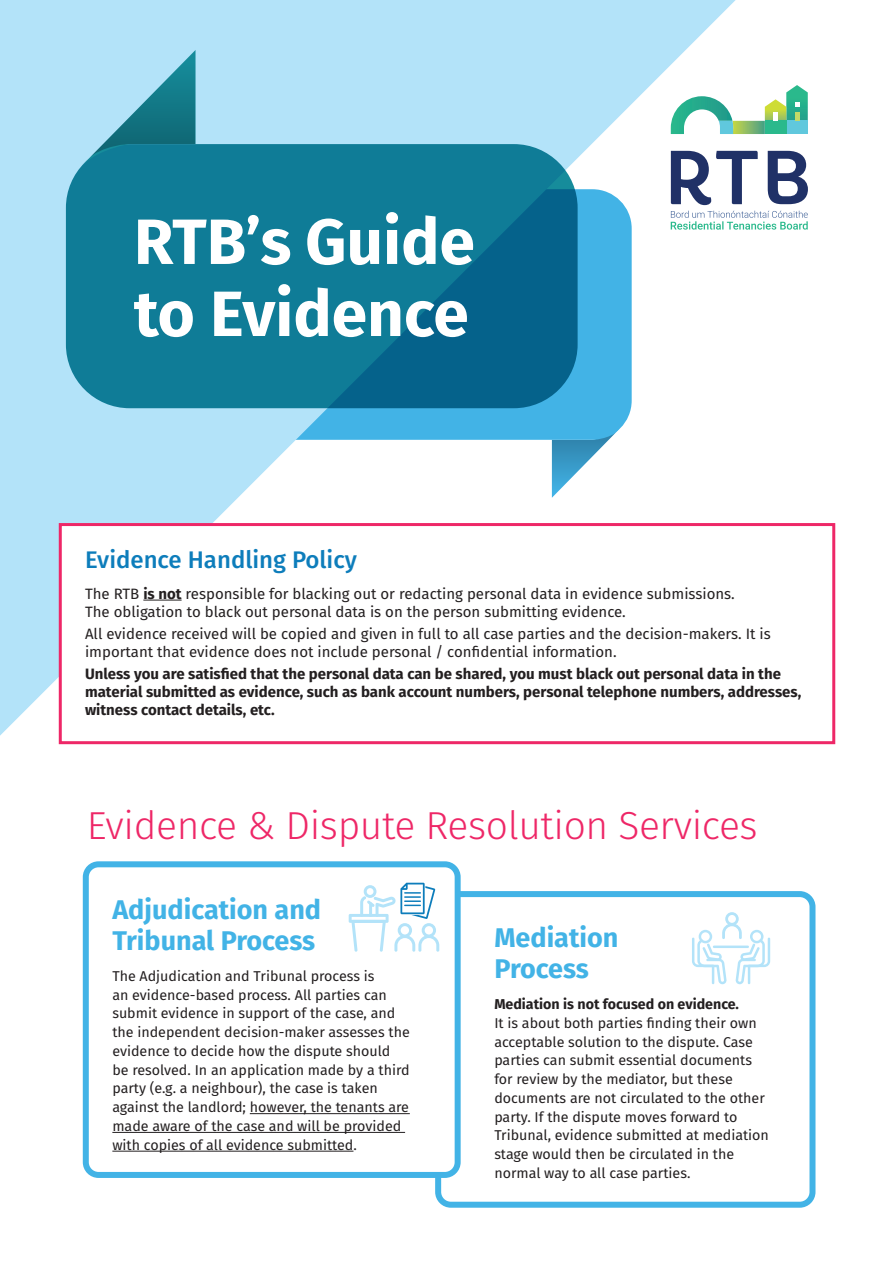
<style>
.page{position:relative;width:893px;height:1263px;background:#fff}
.page>*{position:absolute;margin:0;border:0;box-sizing:border-box;transform-origin:0 0}
.t1{font:700 64.05px/72px "Fira Sans";color:#fff}
.t2{font:300 39px "Fira Sans";letter-spacing:-.01em;color:#ee2767}
.head{font:700 27px/31.5px "Fira Sans";color:#42b3e6}
.t3{font:500 24px "Fira Sans";color:#0d7dbb}
.t4{font:15px/18px "Fira Sans";color:#231f20}
.t5{font:700 15px/18px "Fira Sans";color:#231f20}
.t6{font:14.25px/18.8px "Fira Sans";color:#231f20}
.s1{font-weight:700}
</style>
<div class="page">
<svg style="left:0;top:0;width:736px;height:736px;fill:#b3e3f9"></svg>
<svg style="left:671px;top:151px;width:87px;height:54px"></svg>
<svg style="left:768px;top:151px;width:40px;height:53px"></svg>
<svg style="left:671px;top:85px;width:137px;height:49px"></svg>
<svg style="left:671px;top:211px;width:137px;height:19px"></svg>
<svg style="left:66px;top:144px;width:512px;height:264px;background:#0c7694"></svg>
<svg style="left:83px;top:50px;width:113px;height:115px;background:#61acc0"></svg>
<div style="left:59px;top:523px;width:776px;height:221px;background:#fff;border:3px solid #ee2767"></div>
<hr style="left:143px;top:600px;width:39px;height:1px;background:#231f20">
<div style="left:435px;top:891px;width:380px;height:317px;border:6px solid #42b3e6;border-radius:13px"></div>
<div style="left:86px;top:864px;width:372px;height:311px;background:#fff;border-radius:13px"></div>
<div style="left:83px;top:861px;width:378px;height:317px;border:6px solid #42b3e6;border-radius:13px"></div>
<svg style="left:692px;top:912px;width:78px;height:72px"></svg>
<hr style="left:250px;top:1113px;width:160px;height:1px;background:#231f20">
<hr style="left:112px;top:1132px;width:293px;height:1px;background:#231f20">
<hr style="left:112px;top:1151px;width:241px;height:1px;background:#231f20">
<svg style="left:349px;top:883px;width:90px;height:69px"></svg>
<p class="t1" style="left:134px;top:201px;width:342px">RTB’s Guide to Evidence</p>
<p class="t3" style="left:85px;top:540px;width:273px">Evidence Handling Policy</p>
<p class="t4" style="left:85px;top:584px;width:651px">The RTB <span class="s1">is not</span> responsible for blacking out or redacting personal data in evidence submissions.<br>The obligation to black out personal data is on the person submitting evidence.</p>
<p class="t4" style="left:85px;top:624px;width:687px">All evidence received will be copied and given in full to all case parties and the decision-makers. It is important that evidence does not include personal / confidential information.</p>
<p class="t5" style="left:85px;top:664px;width:718px">Unless you are satisfied that the personal data can be shared, you must black out personal data in the material submitted as evidence, such as bank account numbers, personal telephone numbers, addresses, witness contact details, etc.</p>
<p class="t2" style="left:87px;top:798px;width:672px">Evidence &amp; Dispute Resolution Services</p>
<p class="head" style="left:112px;top:892px;width:210px">Adjudication and<br>Tribunal Process</p>
<p class="head" style="left:494px;top:920px;width:126px">Mediation</p>
<p class="t6" style="left:112px;top:966px;width:264px">The Adjudication and Tribunal process is</p>
<p class="head" style="left:494px;top:951px;width:96px">Process</p>
<p class="t6" style="left:112px;top:985px;width:299px">an evidence-based process. All parties can submit evidence in support of the case, and the independent decision-maker assesses the evidence to decide how the dispute should be resolved. In an application made by a third party (e.g. a neighbour), the case is taken against the landlord; however, the tenants are made aware of the case and will be provided with copies of all evidence submitted.</p>
<p class="t6" style="left:494px;top:994px;width:276px"><span class="s1">Mediation is not focused on evidence.<br></span>It is about both parties finding their own acceptable solution to the dispute. Case parties can submit essential documents for review by the mediator, but these documents are not circulated to the other party. If the dispute moves forward to Tribunal, evidence submitted at mediation stage would then be circulated in the normal way to all case parties.</p>
</div>
